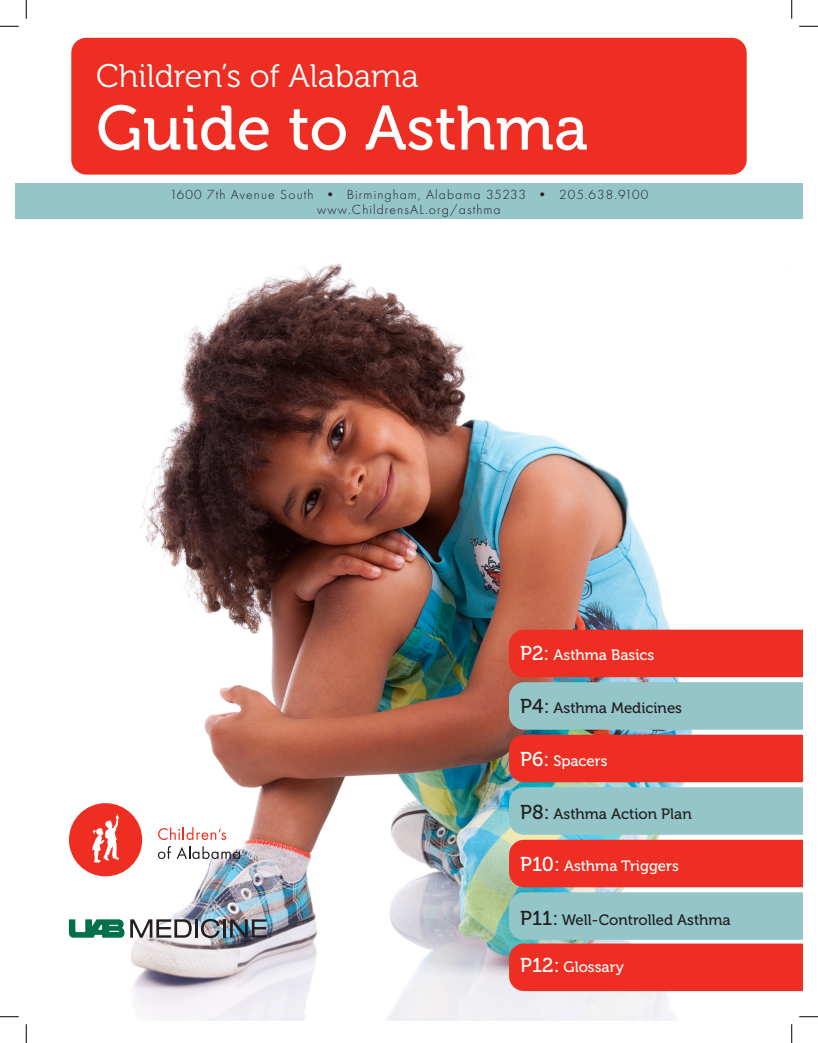
<style>
.page{position:relative;width:818px;height:1043px;background:#fff}
.page>*{position:absolute;margin:0;border:0;box-sizing:border-box;transform-origin:0 0}
.t1{font:62.5px "Museo 500";color:#fff}
.t2{font:32.5px "Museo 300";color:#fff}
.t3{font:15px "Museo 500";color:#231f20}
.t4{font:15px "Museo 500";color:#fff}
.t5{font:300 13.75px "Futura PT";letter-spacing:.08em;color:#231f20}
.s1{font-size:20px}
</style>
<div class="page">
<img style="left:15px;top:263px;width:787px;height:757px">
<div style="left:71px;top:38px;width:675px;height:137px;background:#ee2e22;border-radius:15px"></div>
<div style="left:15px;top:184px;width:787px;height:35px;background:#93c5c9"></div>
<svg style="left:69px;top:919px;width:123px;height:18px"></svg>
<hr style="left:195px;top:919px;width:3px;height:18px;background:#231f20">
<svg style="left:201px;top:918px;width:19px;height:20px"></svg>
<hr style="left:223px;top:919px;width:3px;height:18px;background:#231f20">
<svg style="left:230px;top:919px;width:41px;height:18px"></svg>
<svg style="left:509px;top:629px;width:293px;height:362px;background:#c67772"></svg>
<div style="left:69px;top:803px;width:73px;height:73px;background:#ee2e22;border-radius:50%"></div>
<svg style="left:92px;top:814px;width:27px;height:48px"></svg>
<svg style="left:158px;top:827px;width:68px;height:13px"></svg>
<svg style="left:158px;top:846px;width:89px;height:13px"></svg>
<svg style="left:0;top:25px;width:19px;height:2px"></svg>
<svg style="left:799px;top:25px;width:19px;height:2px"></svg>
<svg style="left:0;top:1015px;width:19px;height:2px"></svg>
<svg style="left:799px;top:1015px;width:19px;height:2px"></svg>
<svg style="left:25px;top:0;width:2px;height:19px"></svg>
<svg style="left:25px;top:1024px;width:2px;height:18px"></svg>
<svg style="left:791px;top:0;width:1px;height:19px"></svg>
<svg style="left:791px;top:1024px;width:1px;height:18px"></svg>
<p class="t2" style="left:96px;top:58px;width:324px">Children’s of Alabama</p>
<p class="t1" style="left:96px;top:94px;width:493px">Guide to Asthma</p>
<p class="t5" style="left:170px;top:186px;width:480px">1600 7th Avenue South • Birmingham, Alabama 35233 • 205.638.9100</p>
<p class="t5" style="left:317px;top:201px;width:185px">www.ChildrensAL.org/asthma</p>
<p class="t4" style="left:520px;top:647px;width:135px"><span class="s1">P2:</span> Asthma Basics</p>
<p class="t3" style="left:520px;top:699px;width:163px"><span class="s1">P4:</span> Asthma Medicines</p>
<p class="t4" style="left:520px;top:752px;width:89px"><span class="s1">P6:</span> Spacers</p>
<p class="t3" style="left:520px;top:805px;width:173px"><span class="s1">P8:</span> Asthma Action Plan</p>
<p class="t4" style="left:520px;top:857px;width:160px"><span class="s1">P10:</span> Asthma Triggers</p>
<p class="t3" style="left:520px;top:911px;width:212px"><span class="s1">P11:</span> Well-Controlled Asthma</p>
<p class="t4" style="left:520px;top:959px;width:105px"><span class="s1">P12:</span> Glossary</p>
</div>
